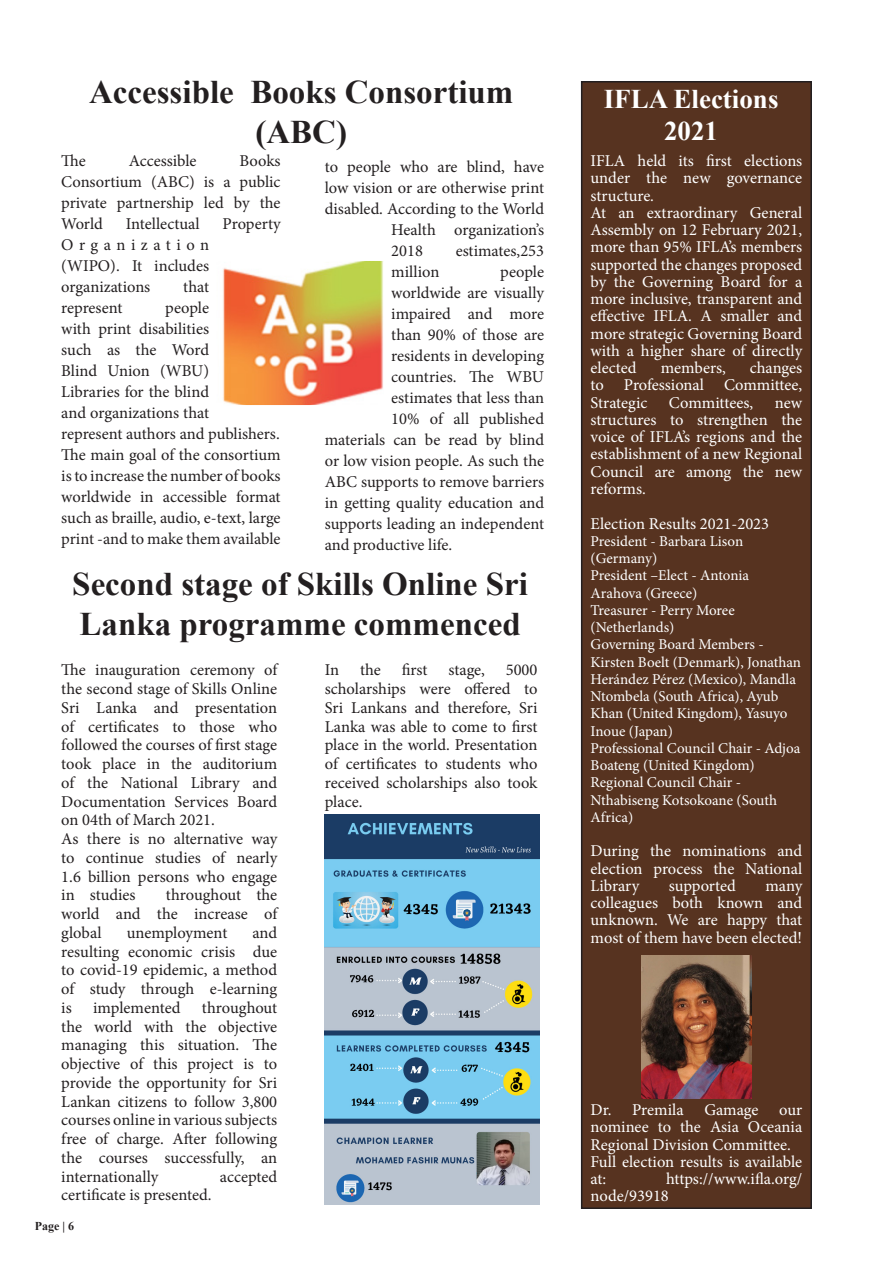
<style>
.page{position:relative;width:893px;height:1263px;background:#fff}
.page>*{position:absolute;margin:0;border:0;box-sizing:border-box;transform-origin:0 0}
.t1{font:700 33px/39.6px "Times New Roman";color:#231f20;text-align:center}
.t2{font:700 27px/32.4px "Times New Roman";color:#fff;text-align:center}
.t3{font:16.5px/18.8px "Minion Pro";color:#231f20;text-align:justify}
.t4{font:16.5px/17.2px "Minion Pro";color:#fff;text-align:justify}
.t5{font:15px/17.2px "Minion Pro";letter-spacing:-.005em;color:#fff}
.t6{font:700 12px "Times New Roman";color:#231f20}
</style>
<div class="page">
<img style="left:223px;top:262px;width:159px;height:141px">
<div style="left:582px;top:82px;width:229px;height:1126px;background:#573320"></div>
<div style="left:581px;top:81px;width:231px;height:1128px;border:2px solid #231f20"></div>
<img style="left:325px;top:815px;width:215px;height:390px">
<img style="left:642px;top:955px;width:109px;height:143px">
<p class="t1" style="left:89px;top:72px;width:426px">Accessible Books Consortium (ABC)</p>
<p class="t3" style="left:61px;top:152px;width:26px">The</p>
<p class="t3" style="left:129px;top:152px;width:69px">Accessible</p>
<p class="t3" style="left:61px;top:150px;width:221px;line-height:21px;text-indent:178px">Books Consortium (ABC) is a public private partnership led by the World</p>
<p class="t3" style="left:126px;top:215px;width:75px">Intellectual</p>
<p class="t3" style="left:223px;top:215px;width:60px">Property</p>
<p class="t3" style="left:61px;top:234px;width:149px;line-height:21px">Organization (WIPO). It includes organizations</p>
<p class="t3" style="left:183px;top:278px;width:27px">that</p>
<p class="t3" style="left:61px;top:297px;width:220px;line-height:21px;text-align:left;text-indent:104px">people<br>with print disabilities<br>such as the Word<br>Blind Union (WBU)<br>Libraries for the blind<br>and organizations that<br>represent authors and publishers.</p>
<p class="t3" style="left:61px;top:444px;width:221px;line-height:21px">The main goal of the consortium is to increase the number of books worldwide in accessible format such as braille, audio, e-text, large print -and to make them available</p>
<p class="t3" style="left:61px;top:299px;width:63px">represent</p>
<p class="t3" style="left:325px;top:157px;width:221px">to people who are blind, have</p>
<p class="t3" style="left:325px;top:178px;width:221px">low vision or are otherwise print</p>
<p class="t3" style="left:325px;top:199px;width:221px">disabled. According to the World</p>
<p class="t3" style="left:391px;top:220px;width:154px">Health organization’s</p>
<p class="t3" style="left:391px;top:241px;width:33px">2018</p>
<p class="t3" style="left:456px;top:241px;width:90px">estimates,253</p>
<p class="t3" style="left:391px;top:262px;width:50px">million</p>
<p class="t3" style="left:500px;top:262px;width:45px">people</p>
<p class="t3" style="left:391px;top:283px;width:154px">worldwide are visually</p>
<p class="t3" style="left:391px;top:304px;width:154px">impaired and more</p>
<p class="t3" style="left:391px;top:325px;width:154px">than 90% of those are</p>
<p class="t3" style="left:391px;top:346px;width:154px">residents in developing</p>
<p class="t3" style="left:391px;top:367px;width:154px">countries. The WBU</p>
<p class="t3" style="left:391px;top:388px;width:154px">estimates that less than</p>
<p class="t3" style="left:391px;top:409px;width:154px">10% of all published</p>
<p class="t3" style="left:325px;top:430px;width:221px">materials can be read by blind</p>
<p class="t3" style="left:325px;top:451px;width:221px">or low vision people. As such the</p>
<p class="t3" style="left:325px;top:472px;width:221px">ABC supports to remove barriers</p>
<p class="t3" style="left:325px;top:493px;width:221px">in getting quality education and</p>
<p class="t3" style="left:325px;top:514px;width:221px">supports leading an independent</p>
<p class="t3" style="left:325px;top:535px;width:129px">and productive life.</p>
<p class="t1" style="left:72px;top:563px;width:457px;text-align:left">Second stage of Skills Online Sri<br>Lanka programme commenced</p>
<p class="t3" style="left:61px;top:661px;width:217px">The inauguration ceremony of the second stage of Skills Online Sri Lanka and presentation of certificates to those who followed the courses of first stage took place in the auditorium of the National Library and Documentation Services Board on 04th of March 2021.</p>
<p class="t3" style="left:61px;top:829px;width:217px">As there is no alternative way to continue studies of nearly 1.6 billion persons who engage in studies</p>
<p class="t3" style="left:61px;top:886px;width:217px;text-indent:105px">throughout the world and the increase of global</p>
<p class="t3" style="left:61px;top:923px;width:217px;text-indent:191px">and resulting economic crisis due to covid-19 epidemic, a method of study through e-learning is</p>
<p class="t3" style="left:127px;top:923px;width:102px">unemployment</p>
<p class="t3" style="left:61px;top:998px;width:217px;text-indent:141px">throughout the world with the objective managing this situation. The objective of this project is to provide the opportunity for Sri Lankan citizens to follow 3,800 courses online in various subjects free of charge. After following the courses successfully, an internationally</p>
<p class="t3" style="left:93px;top:998px;width:89px">implemented</p>
<p class="t3" style="left:220px;top:1167px;width:59px">accepted</p>
<p class="t3" style="left:61px;top:1186px;width:152px">certificate is presented.</p>
<p class="t6" style="left:35px;top:1217px;width:41px">Page | 6</p>
<p class="t3" style="left:325px;top:661px;width:16px">In</p>
<p class="t3" style="left:360px;top:661px;width:22px">the</p>
<p class="t3" style="left:402px;top:661px;width:27px">first</p>
<p class="t3" style="left:448px;top:661px;width:38px">stage,</p>
<p class="t3" style="left:325px;top:661px;width:214px;text-indent:181px">5000 scholarships were offered to Sri Lankans and therefore, Sri Lanka was able to come to first place in the world. Presentation of certificates to students who received scholarships also took place.</p>
<p class="t2" style="left:604px;top:82px;width:176px">IFLA Elections<br>2021</p>
<p class="t4" style="left:591px;top:152px;width:213px">IFLA held its first elections under the new governance structure.</p>
<p class="t4" style="left:591px;top:204px;width:213px">At an extraordinary General Assembly on 12 February 2021, more than 95% IFLA’s members supported the changes proposed by the Governing Board for a more inclusive, transparent and effective IFLA. A smaller and more strategic Governing Board with a higher share of directly elected</p>
<p class="t4" style="left:591px;top:359px;width:213px;text-indent:159px">changes to Professional Committee, Strategic</p>
<p class="t4" style="left:661px;top:359px;width:67px">members,</p>
<p class="t4" style="left:669px;top:394px;width:86px">Committees,</p>
<p class="t4" style="left:591px;top:394px;width:213px;text-indent:184px">new structures to strengthen the voice of IFLA’s regions and the establishment of a new Regional Council are among the new reforms.</p>
<p class="t4" style="left:591px;top:515px;width:180px">Election Results 2021-2023</p>
<p class="t5" style="left:591px;top:532px;width:154px">President - Barbara Lison (Germany)</p>
<p class="t5" style="left:591px;top:567px;width:160px">President –Elect - Antonia<br>Arahova (Greece)</p>
<p class="t5" style="left:591px;top:601px;width:146px">Treasurer - Perry Moree (Netherlands)</p>
<p class="t5" style="left:591px;top:636px;width:212px">Governing Board Members -<br>Kirsten Boelt (Denmark), Jonathan<br>Herández Pérez (Mexico), Mandla<br>Ntombela (South Africa), Ayub<br>Khan (United Kingdom), Yasuyo<br>Inoue (Japan)</p>
<p class="t5" style="left:591px;top:739px;width:211px">Professional Council Chair - Adjoa<br>Boateng (United Kingdom)</p>
<p class="t5" style="left:591px;top:774px;width:188px">Regional Council Chair -<br>Nthabiseng Kotsokoane (South<br>Africa)</p>
<p class="t4" style="left:591px;top:842px;width:213px">During the nominations and election process the National Library</p>
<p class="t4" style="left:669px;top:877px;width:69px">supported</p>
<p class="t4" style="left:591px;top:877px;width:213px;text-indent:175px">many colleagues both known and unknown. We are happy that most of them have been elected!</p>
<p class="t4" style="left:591px;top:1101px;width:95px">Dr. Premila</p>
<p class="t4" style="left:704px;top:1101px;width:56px">Gamage</p>
<p class="t4" style="left:591px;top:1101px;width:213px;text-indent:189px">our nominee to the Asia Oceania Regional Division Committee.</p>
<p class="t4" style="left:591px;top:1153px;width:213px">Full election results is available at:</p>
<p class="t4" style="left:591px;top:1170px;width:213px;text-indent:76px">https://www.ifla.org/ node/93918</p>
</div>
